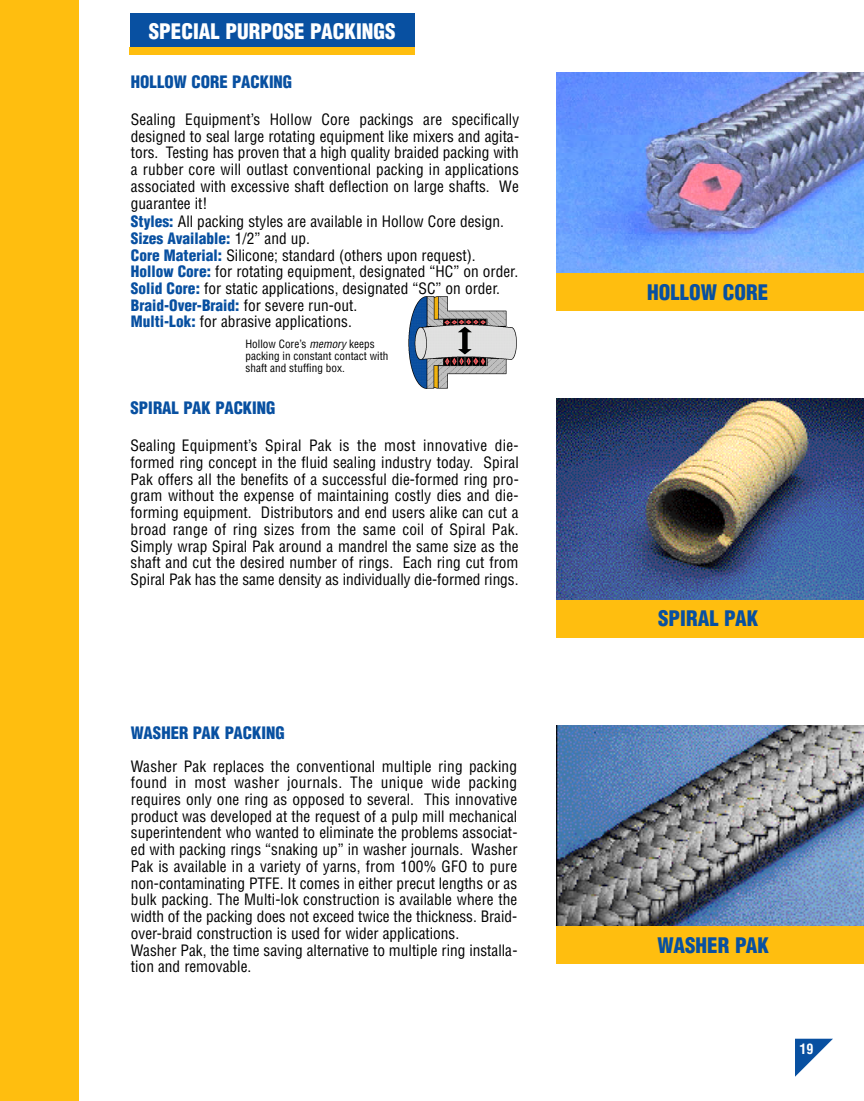
<style>
.page{position:relative;width:864px;height:1101px;background:#fff}
.page>*{position:absolute;margin:0;border:0;box-sizing:border-box;transform-origin:0 0}
.t1{font:900 condensed 20.85px "Helvetica";color:#0850a1}
.t2{font:900 condensed 20.85px "Helvetica";color:#fff}
.t3{font:900 condensed 16.8px "Helvetica";color:#0850a1}
.t4{font:condensed 15.3px/16.8px "Helvetica";color:#000;text-align:justify}
.t5{font:700 condensed 13.95px "Helvetica";color:#fff}
.t6{font:condensed 11.1px/11.9px "Helvetica";color:#000}
.s1{font-weight:900;color:#0850a1}
.s2{font-style:italic}
</style>
<div class="page">
<div style="left:0;top:0;width:78px;height:1101px;background:#ffbe0f"></div>
<svg style="left:795px;top:1039px;width:38px;height:37px"></svg>
<img style="left:556px;top:72px;width:308px;height:201px">
<div style="left:556px;top:274px;width:308px;height:37px;background:#ffbe0f"></div>
<img style="left:556px;top:399px;width:308px;height:201px">
<div style="left:556px;top:600px;width:308px;height:37px;background:#ffbe0f"></div>
<img style="left:556px;top:725px;width:308px;height:201px">
<div style="left:556px;top:926px;width:308px;height:38px;background:#ffbe0f"></div>
<div style="left:130px;top:13px;width:284px;height:35px;background:#0850a1"></div>
<div style="left:130px;top:48px;width:285px;height:7px;background:#ffbe0f"></div>
<img style="left:408px;top:296px;width:109px;height:92px">
<h1 class="t2" style="left:149px;top:23px;width:248px">SPECIAL PURPOSE PACKINGS</h1>
<p class="t3" style="left:131px;top:75px;width:163px">HOLLOW CORE PACKING</p>
<p class="t4" style="left:131px;top:112px;width:390px">Sealing Equipment’s Hollow Core packings are specifically designed to seal large rotating equipment like mixers and agita&shy;tors. Testing has proven that a high quality braided packing with a rubber core will outlast conventional packing in applications associated with excessive shaft deflection on large shafts. We guarantee it!</p>
<p class="t4" style="left:131px;top:214px;width:389px;text-align:left"><span class="s1">Styles:</span> All packing styles are available in Hollow Core design.<br><span class="s1">Sizes Available:</span> 1/2” and up.<br><span class="s1">Core Material:</span> Silicone; standard (others upon request).<br><span class="s1">Hollow Core:</span> for rotating equipment, designated “HC” on order.<br><span class="s1">Solid Core:</span> for static applications, designated “SC” on order.<br><span class="s1">Braid-Over-Braid:</span> for severe run-out.<br><span class="s1">Multi-Lok:</span> for abrasive applications.</p>
<p class="t6" style="left:245px;top:339px;width:144px">Hollow Core’s <span class="s2">memory</span> keeps packing in constant contact with shaft and stuffing box.</p>
<p class="t3" style="left:131px;top:402px;width:146px">SPIRAL PAK PACKING</p>
<p class="t4" style="left:131px;top:438px;width:390px">Sealing Equipment’s Spiral Pak is the most innovative die&shy;formed ring concept in the fluid sealing industry today. Spiral Pak offers all the benefits of a successful die-formed ring pro&shy;gram without the expense of maintaining costly dies and die&shy;forming equipment. Distributors and end users alike can cut a broad range of ring sizes from the same coil of Spiral Pak.<br>Simply wrap Spiral Pak around a mandrel the same size as the shaft and cut the desired number of rings. Each ring cut from Spiral Pak has the same density as individually die-formed rings.</p>
<p class="t3" style="left:131px;top:726px;width:155px">WASHER PAK PACKING</p>
<p class="t4" style="left:131px;top:759px;width:388px;text-align:left">Washer Pak replaces the conventional multiple ring packing found in most washer journals. The unique wide packing requires only one ring as opposed to several. This innovative product was developed at the request of a pulp mill mechanical superintendent who wanted to eliminate the problems associat&shy;ed with packing rings “snaking up” in washer journals. Washer Pak is available in a variety of yarns, from 100% GFO to pure non-contaminating PTFE. It comes in either precut lengths or as bulk packing. The Multi-lok construction is available where the width of the packing does not exceed twice the thickness. Braid&shy;over-braid construction is used for wider applications.<br>Washer Pak, the time saving alternative to multiple ring installa&shy;tion and removable.</p>
<h1 class="t1" style="left:647px;top:284px;width:122px">HOLLOW CORE</h1>
<h1 class="t1" style="left:658px;top:610px;width:102px">SPIRAL PAK</h1>
<h1 class="t1" style="left:657px;top:937px;width:113px">WASHER PAK</h1>
<p class="t5" style="left:799px;top:1043px;width:15px">19</p>
</div>
